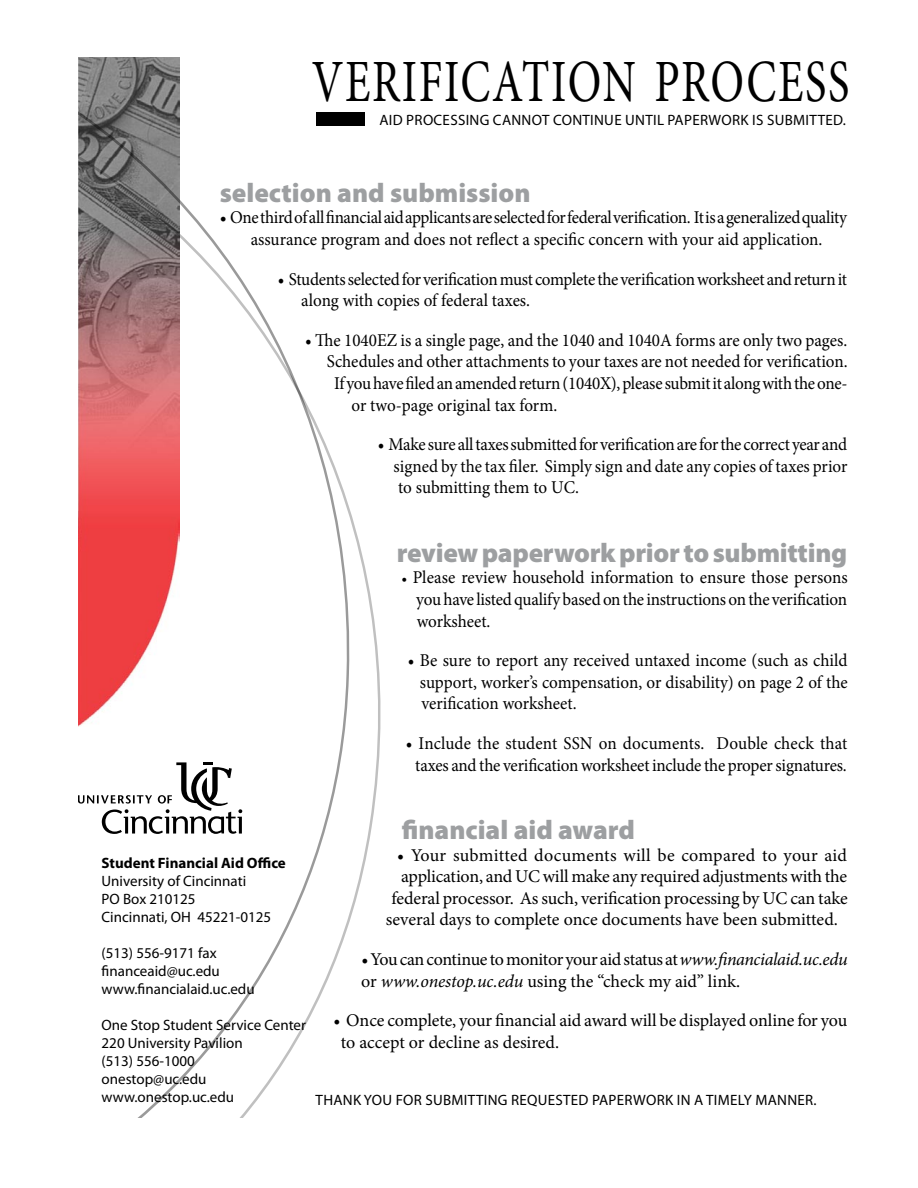
<style>
.page{position:relative;width:918px;height:1188px;background:#fff}
.page>*{position:absolute;margin:0;border:0;box-sizing:border-box;transform-origin:0 0}
.t1{font:60px "Minion Pro";letter-spacing:.035em;color:#000;scale:.75 1}
.t2{font:900 27px "Myriad Pro";letter-spacing:-.005em;color:#9d9fa1}
.t3{font:18px/21.6px "Minion Pro";letter-spacing:-.01em;color:#000;text-align:justify;scale:.95 1}
.t4{font:18px/21.6px "Minion Pro";letter-spacing:-.01em;color:#000}
.t5{font:18px "Minion Pro";letter-spacing:.015em;color:#000}
.t6{font:15px/18px "Myriad Pro";color:#000}
.t7{font:15px "Myriad Pro";letter-spacing:.02em;color:#000}
.t8{font:700 15px "Myriad Pro";color:#000}
.s1{font-size:15px}
.s2{font-style:italic}
</style>
<div class="page">
<svg style="left:349px;top:507px;width:32px;height:416px"></svg>
<svg style="left:78px;top:57px;width:271px;height:1061px"></svg>
<div style="left:317px;top:112px;width:48px;height:14px;background:#000"></div>
<svg style="left:78px;top:762px;width:164px;height:72px"></svg>
<h1 class="t1" style="left:312px;top:42px;width:718px">VERIFICATION PROCESS</h1>
<p class="t7" style="left:379px;top:110px;width:468px">AID PROCESSING CANNOT CONTINUE UNTIL PAPERWORK IS SUBMITTED.</p>
<h2 class="t2" style="left:220px;top:175px;width:312px">selection and submission</h2>
<p class="t4" style="left:220px;top:207px;width:629px;text-align:center">• One third of all financial aid applicants are selected for federal verification. It is a generalized quality assurance program and does not reflect a specific concern with your aid application.</p>
<p class="t3" style="left:301px;top:268px;width:576px;text-indent:-23px">• Students selected for verification must complete the verification worksheet and return it along with copies of federal taxes.</p>
<p class="t3" style="left:305px;top:329px;width:572px">• The 1040EZ is a single page, and the 1040 and 1040A forms are only two pages.</p>
<p class="t3" style="left:327px;top:351px;width:550px">Schedules and other attachments to your taxes are not needed for verification.</p>
<p class="t3" style="left:334px;top:372px;width:542px">If you have filed an amended return (1040X), please submit it along with the one-</p>
<p class="t3" style="left:352px;top:394px;width:218px">or two-page original tax form.</p>
<p class="t3" style="left:394px;top:434px;width:479px;text-indent:-16px">• Make sure all taxes submitted for verification are for the correct year and signed by the tax filer. Simply sign and date any copies of taxes prior to submitting them to UC.</p>
<h2 class="t2" style="left:397px;top:535px;width:452px">review paperwork prior to submitting</h2>
<p class="t3" style="left:416px;top:567px;width:456px;text-indent:-15px"><span class="s1">•</span> Please review household information to ensure those persons you have listed qualify based on the instructions on the verification worksheet.</p>
<p class="t3" style="left:420px;top:650px;width:452px;text-indent:-12px">• Be sure to report any received untaxed income (such as child support, worker’s compensation, or disability) on page 2 of the verification worksheet.</p>
<p class="t3" style="left:406px;top:732px;width:466px;text-align:center">• Include the student SSN on documents. Double check that taxes and the verification worksheet include the proper signatures.</p>
<p class="t8" style="left:102px;top:854px;width:186px">Student Financial Aid Office</p>
<p class="t6" style="left:102px;top:872px;width:171px">University of Cincinnati<br>PO Box 210125<br>Cincinnati, OH 45221-0125</p>
<p class="t6" style="left:102px;top:944px;width:155px">(513) 556-9171 fax financeaid@uc.edu www.financialaid.uc.edu</p>
<p class="t6" style="left:102px;top:1016px;width:206px">One Stop Student Service Center<br>220 University Pavilion<br>(513) 556-1000<br>onestop@uc.edu www.onestop.uc.edu</p>
<h2 class="t2" style="left:402px;top:812px;width:235px">financial aid award</h2>
<p class="t5" style="left:397px;top:843px;width:451px">• Your submitted documents will be compared to your aid</p>
<p class="t4" style="left:401px;top:866px;width:447px">application, and UC will make any required adjustments with the</p>
<p class="t4" style="left:391px;top:887px;width:458px">federal processor. As such, verification processing by UC can take</p>
<p class="t4" style="left:386px;top:909px;width:454px">several days to complete once documents have been submitted.</p>
<p class="t4" style="left:361px;top:948px;width:488px">• You can continue to monitor your aid status at <span class="s2">www.financialaid.uc.edu </span>or <span class="s2">www.onestop.uc.edu</span> using the “check my aid” link.</p>
<p class="t4" style="left:341px;top:1010px;width:508px;text-indent:-7px">• Once complete, your financial aid award will be displayed online for you to accept or decline as desired.</p>
<p class="t7" style="left:316px;top:1091px;width:502px">THANK YOU FOR SUBMITTING REQUESTED PAPERWORK IN A TIMELY MANNER.</p>
</div>
